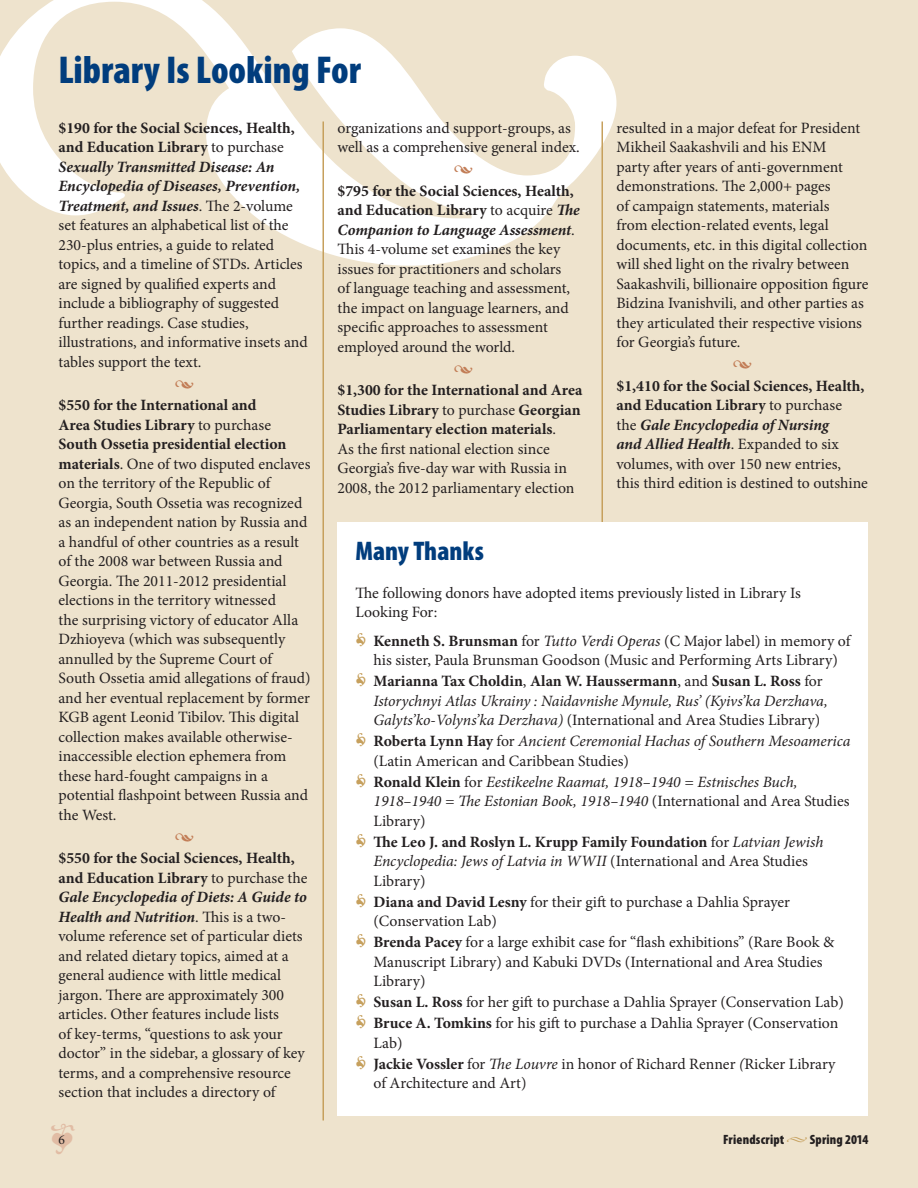
<style>
.page{position:relative;width:918px;height:1188px;background:#eee3cd}
.page>*{position:absolute;margin:0;border:0;box-sizing:border-box;transform-origin:0 0}
.t1{font:900 condensed 39px "Myriad Pro";color:#013d7d}
.t2{font:900 condensed 27px "Myriad Pro";color:#013d7d}
.t3{font:15.75px/19.5px "Minion Pro";color:#231f20}
.t4{font:italic 15.75px/19.5px "Minion Pro";letter-spacing:-.005em;color:#231f20}
.t5{font:900 condensed 13.5px "Myriad Pro";letter-spacing:.015em;color:#231f20}
.t6{font:13.5px "Minion Pro";color:#231f20}
.s1{font-weight:700}
.s2{font-weight:700;font-style:italic}
.s3{font-style:italic}
.s4{font-weight:700;font-style:normal}
.s5{font-style:normal}
</style>
<div class="page">
<svg style="left:0;top:0;width:617px;height:266px"></svg>
<hr style="left:322px;top:121px;width:2px;height:999px;background:#c6a05d">
<hr style="left:602px;top:122px;width:1px;height:990px;background:#c6a05d">
<div style="left:338px;top:522px;width:530px;height:594px;background:#fff"></div>
<svg style="left:455px;top:166px;width:17px;height:8px"></svg>
<h2 class="t1" style="left:58px;top:49px;width:304px">Library Is Looking For</h2>
<p class="t3" style="left:58px;top:118px;width:251px"><span class="s1">$190 for the Social Sciences, Health, and Education Library</span> to purchase <span class="s2">Sexually Transmitted Disease: An Encyclopedia of Diseases, Prevention, Treatment, and Issues</span>. The 2-volume set features an alphabetical list of the 230-plus entries, a guide to related topics, and a timeline of STDs. Articles are signed by qualified experts and include a bibliography of suggested further readings. Case studies, illustrations, and informative insets and tables support the text.</p>
<p class="t3" style="left:58px;top:396px;width:254px"><span class="s1">$550 for the International and<br>Area Studies Library</span> to purchase <span class="s1">South Ossetia presidential election materials</span>. One of two disputed enclaves on the territory of the Republic of Georgia, South Ossetia was recognized as an independent nation by Russia and a handful of other countries as a result of the 2008 war between Russia and Georgia. The 2011-2012 presidential elections in the territory witnessed<br>the surprising victory of educator Alla Dzhioyeva (which was subsequently annulled by the Supreme Court of South Ossetia amid allegations of fraud) and her eventual replacement by former KGB agent Leonid Tibilov. This digital collection makes available otherwise&shy;inaccessible election ephemera from these hard-fought campaigns in a potential flashpoint between Russia and the West.</p>
<p class="t3" style="left:58px;top:849px;width:251px"><span class="s1">$550 for the Social Sciences, Health, and Education Library</span> to purchase the <span class="s2">Gale Encyclopedia of Diets: A Guide to Health and Nutrition</span>. This is a two&shy;volume reference set of particular diets and related dietary topics, aimed at a general audience with little medical jargon. There are approximately 300 articles. Other features include lists<br>of key-terms, “questions to ask your doctor” in the sidebar, a glossary of key terms, and a comprehensive resource section that includes a directory of</p>
<p class="t3" style="left:337px;top:118px;width:244px">organizations and support-groups, as well as a comprehensive general index.</p>
<p class="t3" style="left:337px;top:181px;width:244px"><span class="s1">$795 for the Social Sciences, Health, and Education Library</span> to acquire <span class="s2">The Companion to Language Assessment</span>.<br>This 4-volume set examines the key issues for practitioners and scholars<br>of language teaching and assessment, the impact on language learners, and specific approaches to assessment employed around the world.</p>
<p class="t3" style="left:337px;top:381px;width:246px"><span class="s1">$1,300 for the International and Area Studies Library</span> to purchase <span class="s1">Georgian Parliamentary election materials</span>.<br>As the first national election since Georgia’s five-day war with Russia in 2008, the 2012 parliamentary election</p>
<p class="t3" style="left:616px;top:118px;width:254px">resulted in a major defeat for President Mikheil Saakashvili and his ENM<br>party after years of anti-government demonstrations. The 2,000+ pages<br>of campaign statements, materials<br>from election-related events, legal documents, etc. in this digital collection will shed light on the rivalry between Saakashvili, billionaire opposition figure Bidzina Ivanishvili, and other parties as they articulated their respective visions for Georgia’s future.</p>
<p class="t3" style="left:616px;top:376px;width:253px"><span class="s1">$1,410 for the Social Sciences, Health, and Education Library</span> to purchase<br>the <span class="s2">Gale Encyclopedia of Nursing<br>and Allied Health</span>. Expanded to six volumes, with over 150 new entries, this third edition is destined to outshine</p>
<h2 class="t2" style="left:356px;top:536px;width:130px">Many Thanks</h2>
<p class="t3" style="left:356px;top:583px;width:447px">The following donors have adopted items previously listed in Library Is<br>Looking For:</p>
<p class="t3" style="left:374px;top:631px;width:478px"><span class="s1">Kenneth S. Brunsman</span> for <span class="s3">Tutto Verdi Operas</span> (C Major label) in memory of his sister, Paula Brunsman Goodson (Music and Performing Arts Library)</p>
<p class="t4" style="left:374px;top:671px;width:456px"><span class="s4">Marianna Tax Choldin</span><span class="s5">,</span> <span class="s4">Alan W. Haussermann</span><span class="s5">, and</span> <span class="s4">Susan L. Ross</span> <span class="s5">for<br></span>Istorychnyi Atlas Ukrainy : Naidavnishe Mynule, Rus’ (Kyivs’ka Derzhava,<br>Galyts’ko-Volyns’ka Derzhava) <span class="s5">(International and Area Studies Library)</span></p>
<p class="t4" style="left:374px;top:731px;width:479px"><span class="s4">Roberta Lynn Hay</span> <span class="s5">for</span> Ancient Ceremonial Hachas of Southern Mesoamerica <span class="s5">(Latin American and Caribbean Studies)</span></p>
<p class="t4" style="left:374px;top:772px;width:478px"><span class="s4">Ronald Klein</span> <span class="s5">for</span> Eestikeelne Raamat, 1918–1940 = Estnisches Buch,<br>1918–1940 = The Estonian Book, 1918–1940 <span class="s5">(International and Area Studies<br>Library)</span></p>
<p class="t4" style="left:374px;top:832px;width:451px"><span class="s4">The Leo J. and Roslyn L. Krupp Family Foundation</span> <span class="s5">for</span> Latvian Jewish<br>Encyclopedia: Jews of Latvia in WWII <span class="s5">(International and Area Studies<br>Library)</span></p>
<p class="t3" style="left:374px;top:892px;width:418px"><span class="s1">Diana and David Lesny</span> for their gift to purchase a Dahlia Sprayer (Conservation Lab)</p>
<p class="t3" style="left:374px;top:933px;width:463px"><span class="s1">Brenda Pacey</span> for a large exhibit case for “flash exhibitions” (Rare Book &amp;<br>Manuscript Library) and Kabuki DVDs (International and Area Studies<br>Library)</p>
<p class="t3" style="left:374px;top:992px;width:472px;line-height:21px"><span class="s1">Susan L. Ross</span> for her gift to purchase a Dahlia Sprayer (Conservation Lab)<br><span class="s1">Bruce A. Tomkins</span> for his gift to purchase a Dahlia Sprayer (Conservation</p>
<p class="t3" style="left:374px;top:1032px;width:464px;line-height:21px">Lab)<br><span class="s1">Jackie Vossler</span> for <span class="s3">The Louvre</span> in honor of Richard Renner <span class="s3">(</span>Ricker Library</p>
<p class="t3" style="left:374px;top:1074px;width:155px">of Architecture and Art)</p>
<p class="t6" style="left:58px;top:1130px;width:8px">6</p>
<p class="t5" style="left:723px;top:1132px;width:63px">Friendscript</p>
<p class="t5" style="left:810px;top:1132px;width:60px">Spring 2014</p>
</div>
